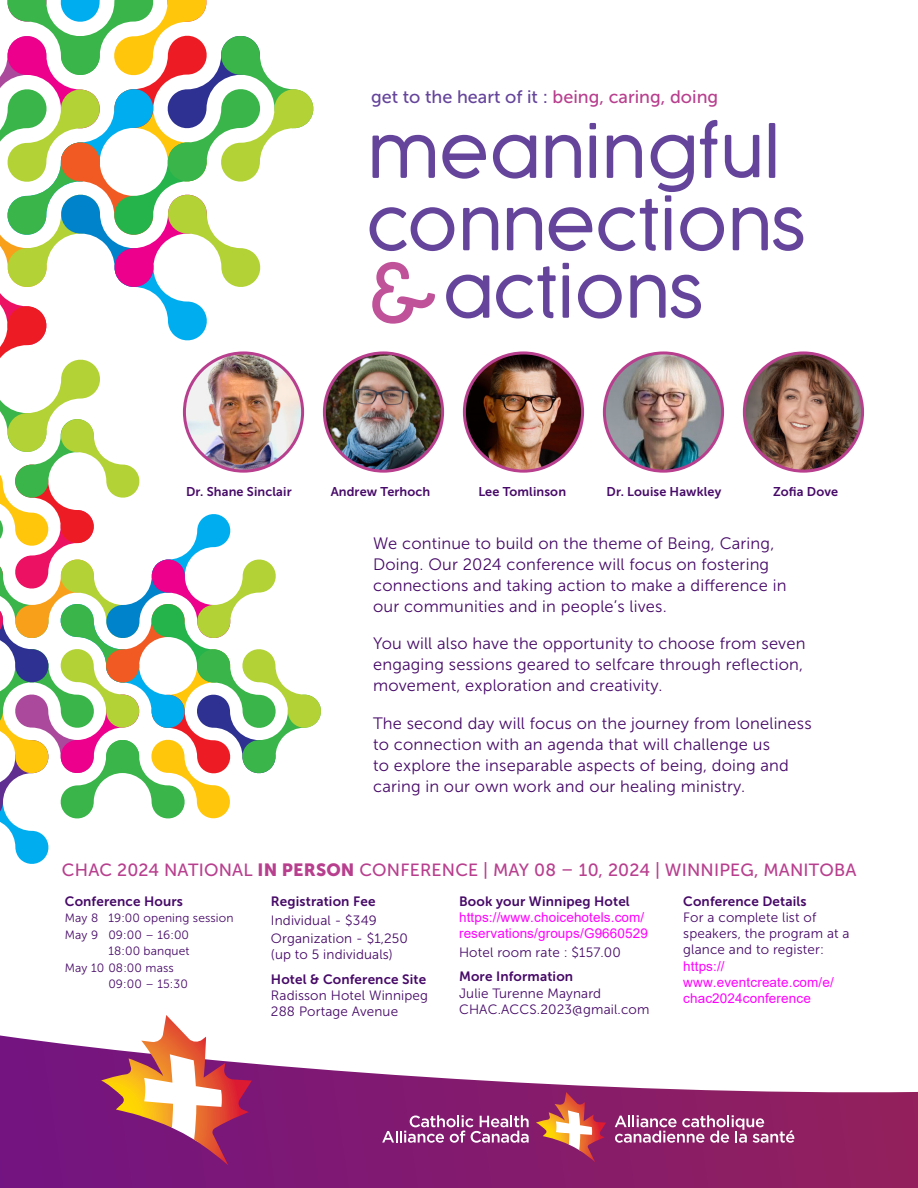
<style>
.page{position:relative;width:918px;height:1188px;background:#fff}
.page>*{position:absolute;margin:0;border:0;box-sizing:border-box;transform-origin:0 0}
.t1{font:300 66.75px/69.9px "Cocogoose";color:#65449b}
.t2{font:18px "Museo Sans 500";color:#65449b}
.t3{font:17.7px "Museo Sans 500";letter-spacing:.01em;color:#b83f8e}
.t4{font:16.5px/21px "Museo Sans 300";letter-spacing:.01em;color:#470a68}
.t5{font:13.5px/16.2px "Museo Sans 300";letter-spacing:.01em;color:#470a68}
.t6{font:13.5px/16.2px "Arial";letter-spacing:.01em;color:#f0f}
.t7{font:13.5px "Museo Sans 700";letter-spacing:.01em;color:#470a68}
.t8{font:12.6px "Museo Sans 700";letter-spacing:.01em;color:#470a68}
.t9{font:12px "Museo Sans 300";letter-spacing:.01em;color:#470a68}
.s1{color:#b83f8e}
.s2{font-size:81.45px;color:#bf5299}
.s3{font-family:"Museo Sans 900"}
.s4{font-family:"Museo Sans 700"}
.s5{font-family:"Museo Sans 700";color:#470a68}
.s6{font-family:"Arial";color:#f0f}
</style>
<div class="page">
<img style="left:464px;top:353px;width:119px;height:118px;border-radius:59px">
<div style="left:463px;top:351px;width:121px;height:122px;border:3px solid #b83f8e;border-radius:50%"></div>
<img style="left:604px;top:353px;width:119px;height:118px;border-radius:59px">
<div style="left:603px;top:351px;width:121px;height:122px;border:3px solid #b83f8e;border-radius:50%"></div>
<img style="left:744px;top:353px;width:119px;height:118px;border-radius:59px">
<div style="left:743px;top:351px;width:121px;height:122px;border:3px solid #b83f8e;border-radius:50%"></div>
<img style="left:324px;top:353px;width:119px;height:118px;border-radius:59px">
<div style="left:323px;top:351px;width:121px;height:122px;border:3px solid #b83f8e;border-radius:50%"></div>
<svg style="left:0;top:1035px;width:918px;height:153px"></svg>
<svg style="left:536px;top:1092px;width:70px;height:70px;background:#b1516a"></svg>
<svg style="left:382px;top:1115px;width:147px;height:28px"></svg>
<svg style="left:615px;top:1115px;width:179px;height:28px;background:#ab5c8f"></svg>
<svg style="left:101px;top:1015px;width:151px;height:150px"></svg>
<svg style="left:0;top:0;width:323px;height:864px"></svg>
<p class="t2" style="left:371px;top:87px;width:349px">get to the heart of it : <span class="s1">being, caring, doing</span></p>
<p class="t1" style="left:367px;top:118px;width:440px">meaningful connections <span class="s2">&amp;</span>actions</p>
<p class="t8" style="left:186px;top:484px;width:107px">Dr. Shane Sinclair</p>
<p class="t8" style="left:331px;top:484px;width:101px">Andrew Terhoch</p>
<p class="t8" style="left:478px;top:484px;width:89px">Lee Tomlinson</p>
<p class="t8" style="left:607px;top:484px;width:116px">Dr. Louise Hawkley</p>
<p class="t8" style="left:773px;top:484px;width:67px">Zofia Dove</p>
<p class="t4" style="left:373px;top:533px;width:415px">We continue to build on the theme of Being, Caring, Doing. Our 2024 conference will focus on fostering connections and taking action to make a difference in our communities and in people’s lives.</p>
<p class="t4" style="left:373px;top:633px;width:434px">You will also have the opportunity to choose from seven engaging sessions geared to selfcare through reflection, movement, exploration and creativity.</p>
<p class="t4" style="left:373px;top:713px;width:440px">The second day will focus on the journey from loneliness to connection with an agenda that will challenge us<br>to explore the inseparable aspects of being, doing and caring in our own work and our healing ministry.</p>
<p class="t3" style="left:62px;top:860px;width:796px">CHAC 2024 NATIONAL <span class="s3">IN PERSON</span> CONFERENCE | MAY 08 – 10, 2024 | WINNIPEG, MANITOBA</p>
<p class="t7" style="left:65px;top:894px;width:120px">Conference Hours</p>
<p class="t9" style="left:65px;top:912px;width:170px">May 8 19:00 opening session</p>
<p class="t9" style="left:65px;top:928px;width:126px">May 9 09:00 – 16:00</p>
<p class="t9" style="left:108px;top:945px;width:83px">18:00 banquet</p>
<p class="t9" style="left:65px;top:961px;width:110px">May 10 08:00 mass</p>
<p class="t9" style="left:108px;top:978px;width:81px">09:00 – 15:30</p>
<p class="t7" style="left:271px;top:894px;width:106px">Registration Fee</p>
<p class="t5" style="left:271px;top:912px;width:107px">Individual - $349</p>
<p class="t5" style="left:271px;top:930px;width:139px">Organization - $1,250 (up to 5 individuals)</p>
<p class="t5" style="left:271px;top:971px;width:159px"><span class="s4">Hotel &amp; Conference Site<br></span>Radisson Hotel Winnipeg<br>288 Portage Avenue</p>
<p class="t6" style="left:459px;top:893px;width:190px"><span class="s5">Book your Winnipeg Hotel </span>https://www.choicehotels.com/ reservations/groups/G9660529</p>
<p class="t5" style="left:459px;top:941px;width:163px;line-height:23.7px">Hotel room rate : $157.00<br><span class="s4">More Information</span></p>
<p class="t5" style="left:459px;top:985px;width:192px">Julie Turenne Maynard<br>CHAC.ACCS.2023@gmail.com</p>
<p class="t5" style="left:683px;top:893px;width:168px"><span class="s4">Conference Details<br></span>For a complete list of speakers, the program at a glance and to register: <span class="s6">https:// www.eventcreate.com/e/ chac2024conference</span></p>
</div>
